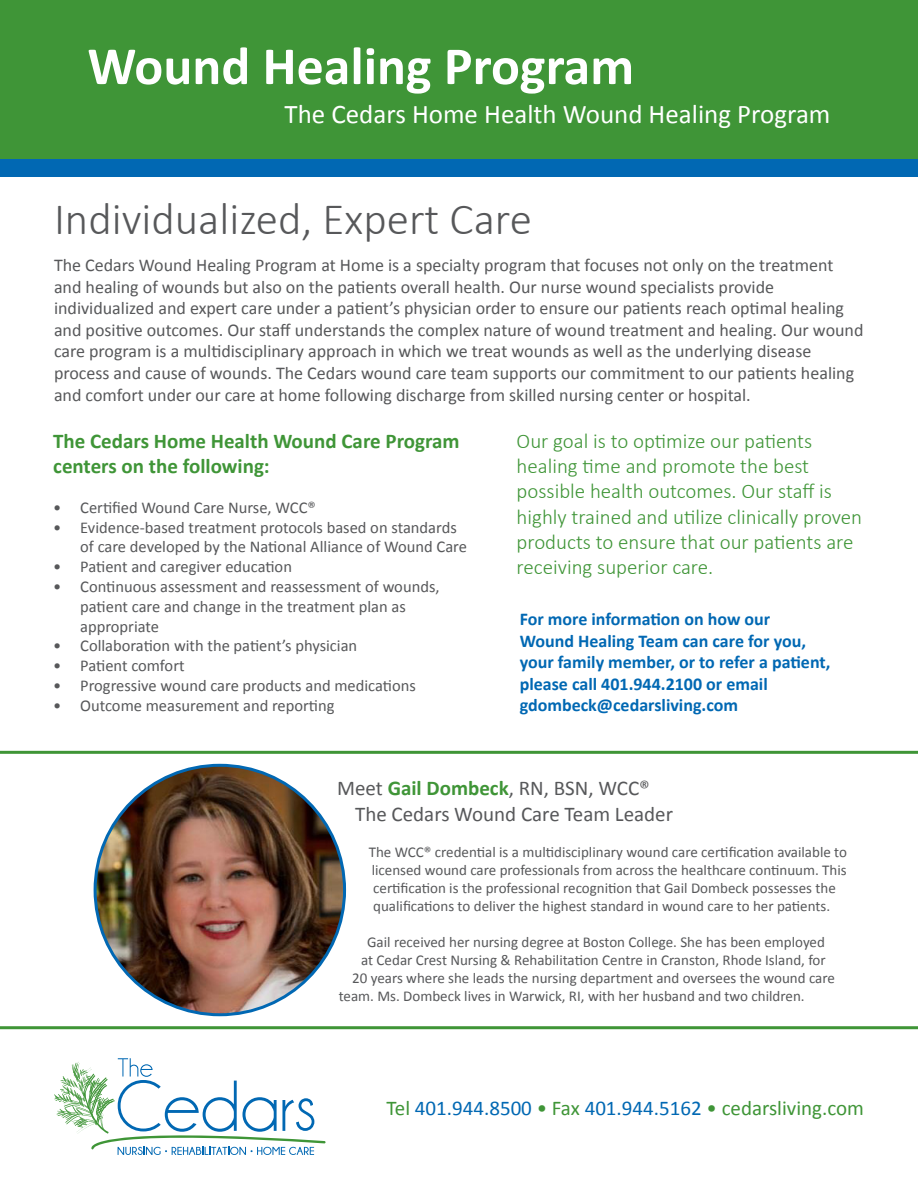
<style>
.page{position:relative;width:918px;height:1188px;background:#fff}
.page>*{position:absolute;margin:0;border:0;box-sizing:border-box;transform-origin:0 0}
.t1{font:700 54px "Calibri";color:#fff}
.t2{font:300 45px "Calibri";color:#57585a}
.t3{font:27px "Calibri";color:#fff}
.t4{font:300 21px/25.2px "Calibri";color:#3f9537}
.t5{font:700 21px/25.2px "Calibri";color:#3f9537}
.t6{font:21px "Calibri";color:#57585a}
.t7{font:21px "Calibri";color:#3f9537}
.t8{font:18px/21.6px "Calibri";color:#57585a}
.t9{font:700 18px "Calibri";color:#0168b3}
.t10{font:16.5px/19.8px "Calibri";color:#57585a}
.t11{font:15px/18px "Calibri";color:#57585a}
.s1{font-weight:700;color:#3f9537}
.s2{color:#0168b3}
</style>
<div class="page">
<div style="left:0;top:139px;width:918px;height:38px;background:#0168b3"></div>
<div style="left:0;top:0;width:918px;height:158px;background:#3f9537"></div>
<svg style="left:0;top:751px;width:918px;height:278px"></svg>
<img style="left:95px;top:765px;width:250px;height:250px;border-radius:125px">
<svg style="left:54px;top:1058px;width:272px;height:97px"></svg>
<p class="t1" style="left:87px;top:32px;width:548px">Wound Healing Program</p>
<p class="t3" style="left:285px;top:97px;width:547px">The Cedars Home Health Wound Healing Program</p>
<p class="t2" style="left:54px;top:192px;width:479px">Individualized, Expert Care</p>
<p class="t8" style="left:54px;top:254px;width:811px">The Cedars Wound Healing Program at Home is a specialty program that focuses not only on the treatment and healing of wounds but also on the patients overall health. Our nurse wound specialists provide individualized and expert care under a patient’s physician order to ensure our patients reach optimal healing and positive outcomes. Our staff understands the complex nature of wound treatment and healing. Our wound care program is a multidisciplinary approach in which we treat wounds as well as the underlying disease process and cause of wounds. The Cedars wound care team supports our commitment to our patients healing and comfort under our care at home following discharge from skilled nursing center or hospital.</p>
<p class="t5" style="left:53px;top:428px;width:408px">The Cedars Home Health Wound Care Program centers on the following:</p>
<p class="t10" style="left:53px;top:498px;width:264px">• Certified Wound Care Nurse, WCC®</p>
<p class="t10" style="left:80px;top:517px;width:388px;text-indent:-27px">• Evidence-based treatment protocols based on standards of care developed by the National Alliance of Wound Care</p>
<p class="t10" style="left:53px;top:557px;width:240px">• Patient and caregiver education</p>
<p class="t10" style="left:80px;top:577px;width:361px;text-indent:-27px">• Continuous assessment and reassessment of wounds, patient care and change in the treatment plan as appropriate</p>
<p class="t10" style="left:53px;top:636px;width:306px">• Collaboration with the patient’s physician</p>
<p class="t10" style="left:53px;top:656px;width:133px">• Patient comfort</p>
<p class="t10" style="left:53px;top:676px;width:364px">• Progressive wound care products and medications</p>
<p class="t10" style="left:53px;top:696px;width:283px">• Outcome measurement and reporting</p>
<p class="t4" style="left:517px;top:427px;width:347px">Our goal is to optimize our patients healing time and promote the best possible health outcomes. Our staff is highly trained and utilize clinically proven products to ensure that our patients are receiving superior care.</p>
<p class="t9" style="left:520px;top:607px;width:252px">For more information on how our</p>
<p class="t9" style="left:520px;top:629px;width:288px">Wound Healing Team can care for you,</p>
<p class="t9" style="left:520px;top:651px;width:312px">your family member, or to refer a patient,</p>
<p class="t9" style="left:520px;top:672px;width:250px">please call 401.944.2100 or email</p>
<p class="t9" style="left:520px;top:694px;width:220px">gdombeck@cedarsliving.com</p>
<p class="t6" style="left:337px;top:775px;width:314px">Meet <span class="s1">Gail Dombeck</span>, RN, BSN, WCC®</p>
<p class="t6" style="left:355px;top:800px;width:319px">The Cedars Wound Care Team Leader</p>
<p class="t11" style="left:369px;top:843px;width:480px">The WCC® credential is a multidisciplinary wound care certification available to licensed wound care professionals from across the healthcare continuum. This certification is the professional recognition that Gail Dombeck possesses the qualifications to deliver the highest standard in wound care to her patients.</p>
<p class="t11" style="left:367px;top:933px;width:459px">Gail received her nursing degree at Boston College. She has been employed</p>
<p class="t11" style="left:361px;top:951px;width:466px">at Cedar Crest Nursing &amp; Rehabilitation Centre in Cranston, Rhode Island, for</p>
<p class="t11" style="left:352px;top:969px;width:484px">20 years where she leads the nursing department and oversees the wound care</p>
<p class="t11" style="left:339px;top:987px;width:468px">team. Ms. Dombeck lives in Warwick, RI, with her husband and two children.</p>
<p class="t7" style="left:387px;top:1094px;width:479px">Tel <span class="s2">401.944.8500</span> • Fax <span class="s2">401.944.5162</span> • cedarsliving.com</p>
</div>
